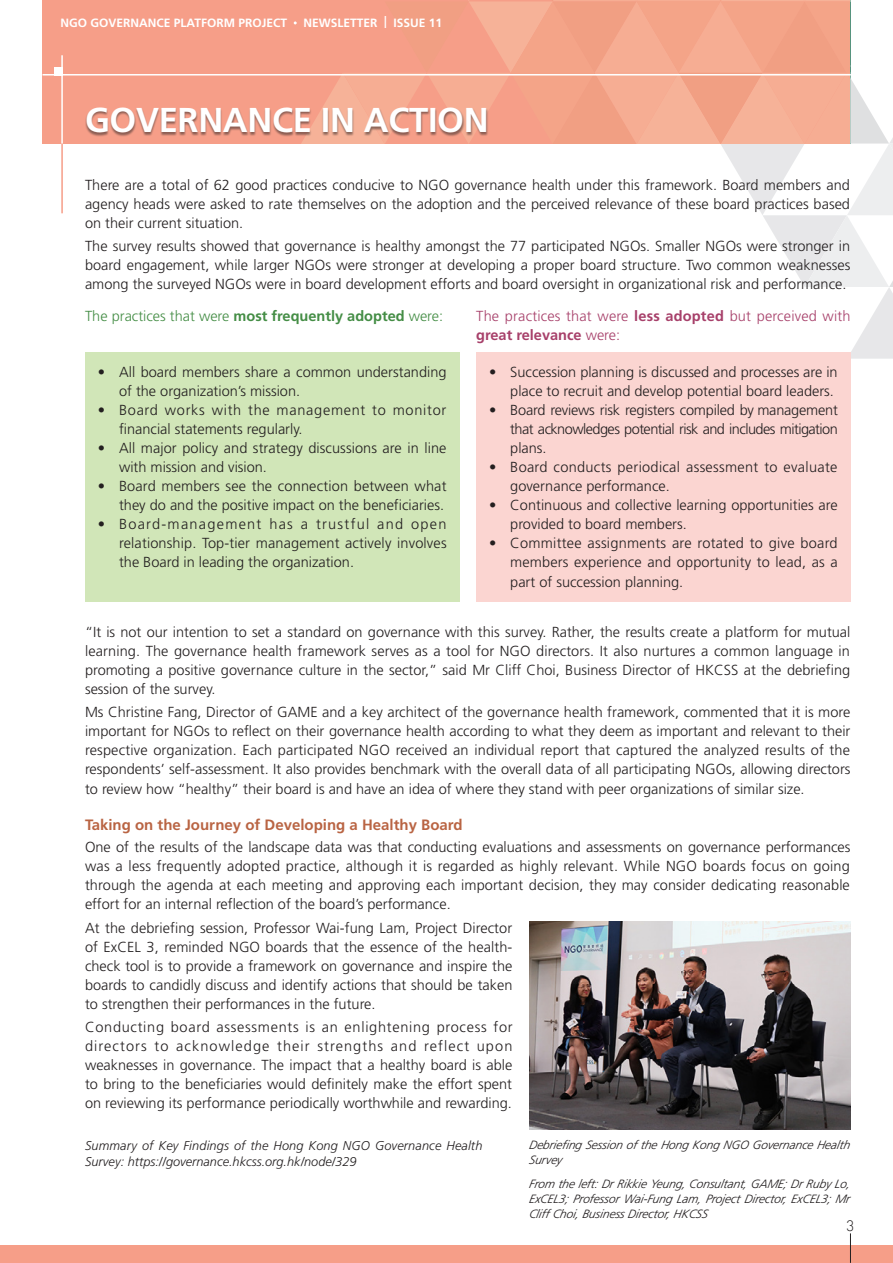
<style>
.page{position:relative;width:893px;height:1263px;background:#fff}
.page>*{position:absolute;margin:0;border:0;box-sizing:border-box;transform-origin:0 0}
.t1{font:700 34.5px "Frutiger";letter-spacing:-.01em;color:#fff}
.t2{font:700 15px "Frutiger";color:#b96443}
.t3{font:300 15px "DIN";color:#231f20}
.t4{font:300 14.55px/19px "Frutiger";color:#231f20;text-align:justify}
.t5{font:300 14.55px/19px "Frutiger";letter-spacing:.01em;color:#a7406a}
.t6{font:300 14.55px/19px "Frutiger";letter-spacing:.05em;color:#231f20}
.t7{font:300 14.55px/19px "Frutiger";letter-spacing:.02em;color:#231f20}
.t8{font:300 14.55px "Frutiger";color:#448d45}
.t9{font:italic 300 12.75px/16.5px "Frutiger";letter-spacing:.01em;color:#231f20}
.t10{font:italic 300 12px/15px "Frutiger";letter-spacing:-.005em;color:#231f20}
.t11{font:700 12px "Frutiger";color:#fff}
.s1{font-weight:700}
</style>
<div class="page">
<div style="left:43px;top:0;width:807px;height:144px;background:#f69e88"></div>
<svg style="left:294px;top:0;width:599px;height:359px"></svg>
<hr style="left:43px;top:74px;width:808px;height:2px;background:#fff">
<hr style="left:61px;top:55px;width:2px;height:89px;background:#fff">
<div style="left:54px;top:67px;width:9px;height:9px;background:#fff"></div>
<hr style="left:61px;top:144px;width:2px;height:69px;background:#f69e88">
<div style="left:0;top:1246px;width:893px;height:17px;background:#f69e88"></div>
<div style="left:85px;top:352px;width:374px;height:249px;background:#d1e6b8"></div>
<div style="left:476px;top:352px;width:374px;height:249px;background:#fbd5d1"></div>
<img style="left:529px;top:921px;width:321px;height:208px">
<div style="left:85px;top:108px;width:403px;height:29px;background:#231f20;opacity:.5"></div>
<svg style="left:850px;top:1234px;width:1px;height:28px"></svg>
<p class="t11" style="left:61px;top:16px;width:228px">NGO GOVERNANCE PLATFORM PROJECT</p>
<p class="t11" style="left:303px;top:16px;width:140px">NEWSLETTER | ISSUE 11</p>
<h1 class="t1" style="left:85px;top:100px;width:405px">GOVERNANCE IN ACTION</h1>
<p class="t4" style="left:85px;top:175px;width:766px">There are a total of 62 good practices conducive to NGO governance health under this framework. Board members and agency heads were asked to rate themselves on the adoption and the perceived relevance of these board practices based on their current situation.</p>
<p class="t4" style="left:85px;top:237px;width:767px">The survey results showed that governance is healthy amongst the 77 participated NGOs. Smaller NGOs were stronger in board engagement, while larger NGOs were stronger at developing a proper board structure. Two common weaknesses among the surveyed NGOs were in board development efforts and board oversight in organizational risk and performance.</p>
<p class="t8" style="left:85px;top:307px;width:360px">The practices that were <span class="s1">most frequently adopted</span> were:</p>
<p class="t5" style="left:476px;top:306px;width:376px">The practices that were <span class="s1">less adopted</span> but perceived with <span class="s1">great relevance</span> were:</p>
<p class="t4" style="left:119px;top:363px;width:329px;text-indent:-21px">• All board members share a common understanding of the organization’s mission.</p>
<p class="t6" style="left:119px;top:401px;width:329px;text-indent:-21px">• Board works with the management to monitor financial statements regularly.</p>
<p class="t4" style="left:119px;top:439px;width:329px;text-indent:-21px">• All major policy and strategy discussions are in line with mission and vision.</p>
<p class="t4" style="left:98px;top:477px;width:350px;text-align:right">• Board members see the connection between what they do and the positive impact on the beneficiaries.</p>
<p class="t4" style="left:119px;top:515px;width:329px;text-indent:-21px">• Board-management has a trustful and open relationship. Top-tier management actively involves the Board in leading the organization.</p>
<p class="t4" style="left:489px;top:363px;width:350px;text-align:right">• Succession planning is discussed and processes are in place to recruit and develop potential board leaders.</p>
<p class="t4" style="left:510px;top:401px;width:329px;text-indent:-21px">• Board reviews risk registers compiled by management that acknowledges potential risk and includes mitigation plans.</p>
<p class="t7" style="left:510px;top:458px;width:329px;text-indent:-21px">• Board conducts periodical assessment to evaluate governance performance.</p>
<p class="t4" style="left:510px;top:496px;width:329px;text-indent:-21px">• Continuous and collective learning opportunities are provided to board members.</p>
<p class="t4" style="left:510px;top:534px;width:329px;text-indent:-21px">• Committee assignments are rotated to give board members experience and opportunity to lead, as a part of succession planning.</p>
<p class="t4" style="left:85px;top:622px;width:767px">“It is not our intention to set a standard on governance with this survey. Rather, the results create a platform for mutual learning. The governance health framework serves as a tool for NGO directors. It also nurtures a common language in promoting a positive governance culture in the sector,” said Mr Cliff Choi, Business Director of HKCSS at the debriefing session of the survey.</p>
<p class="t4" style="left:85px;top:703px;width:767px">Ms Christine Fang, Director of GAME and a key architect of the governance health framework, commented that it is more important for NGOs to reflect on their governance health according to what they deem as important and relevant to their respective organization. Each participated NGO received an individual report that captured the analyzed results of the respondents’ self-assessment. It also provides benchmark with the overall data of all participating NGOs, allowing directors to review how “healthy” their board is and have an idea of where they stand with peer organizations of similar size.</p>
<p class="t2" style="left:85px;top:816px;width:379px">Taking on the Journey of Developing a Healthy Board</p>
<p class="t4" style="left:85px;top:838px;width:767px">One of the results of the landscape data was that conducting evaluations and assessments on governance performances was a less frequently adopted practice, although it is regarded as highly relevant. While NGO boards focus on going through the agenda at each meeting and approving each important decision, they may consider dedicating reasonable effort for an internal reflection of the board’s performance.</p>
<p class="t4" style="left:85px;top:918px;width:429px">At the debriefing session, Professor Wai-fung Lam, Project Director of ExCEL 3, reminded NGO boards that the essence of the health&shy;check tool is to provide a framework on governance and inspire the boards to candidly discuss and identify actions that should be taken to strengthen their performances in the future.</p>
<p class="t4" style="left:85px;top:1018px;width:429px">Conducting board assessments is an enlightening process for directors to acknowledge their strengths and reflect upon weaknesses in governance. The impact that a healthy board is able to bring to the beneficiaries would definitely make the effort spent on reviewing its performance periodically worthwhile and rewarding.</p>
<p class="t10" style="left:529px;top:1137px;width:325px">Debriefing Session of the Hong Kong NGO Governance Health<br>Survey</p>
<p class="t10" style="left:529px;top:1176px;width:325px">From the left: Dr Rikkie Yeung, Consultant, GA ME; Dr Ruby Lo,<br>Ex CEL3; Professor Wai-Fung Lam, Project Director, Ex CEL3; Mr<br>Cliff Choi, Business Director, HKCSS</p>
<p class="t9" style="left:85px;top:1137px;width:399px">Summary of Key Findings of the Hong Kong NGO Governance Health<br>Survey: https://governance.hkcss.org.hk/node/329</p>
<p class="t3" style="left:847px;top:1216px;width:9px">3</p>
</div>
